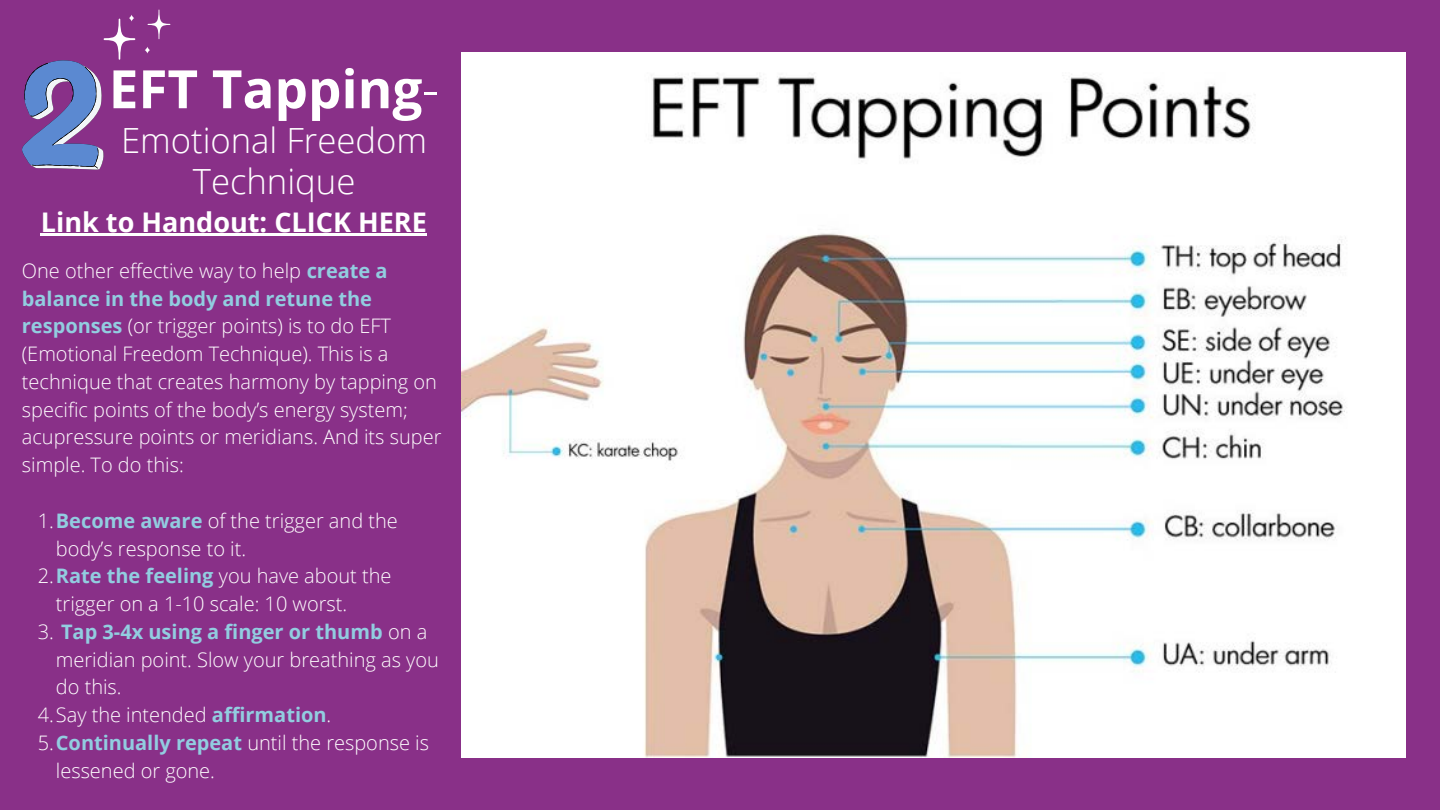
<style>
.page{position:relative;width:1440px;height:810px;background:#893088}
.page>*{position:absolute;margin:0;border:0;box-sizing:border-box;transform-origin:0 0}
.t1{font:700 53px "Open Sans";color:#fff}
.t2{font:300 34.7px/41.1px "Open Sans";color:#fff;text-align:center}
.t3{font:700 27.1px "Open Sans";color:#fff}
.t4{font:300 20px/27.8px "Open Sans";color:#fff}
.t5{font:700 20px "Open Sans";color:#92cde0}
.s1{font-weight:300}
.s2{font-weight:700;color:#92cde0}
.s3{font-weight:300;color:#fff}
</style>
<div class="page">
<svg style="left:148px;top:10px;width:22px;height:29px"></svg>
<svg style="left:145px;top:47px;width:5px;height:6px"></svg>
<img style="left:462px;top:52px;width:943px;height:706px">
<svg style="left:22px;top:15px;width:113px;height:155px"></svg>
<hr style="left:41px;top:233px;width:386px;height:3px;background:#fff">
<h1 class="t1" style="left:109px;top:52px;width:332px">EFT Tapping<span class="s1">-</span></h1>
<h2 class="t2" style="left:121px;top:119px;width:307px">Emotional Freedom<br>Technique</h2>
<h3 class="t3" style="left:41px;top:203px;width:387px">Link to Handout: CLICK HERE</h3>
<p class="t4" style="left:22px;top:256px;width:421px">One other effective way to help <span class="s2">create a balance in the body and retune the responses</span> (or trigger points) is to do EFT (Emotional Freedom Technique). This is a technique that creates harmony by tapping on specific points of the body’s energy system; acupressure points or meridians. And its super simple. To do this:</p>
<p class="t4" style="left:38px;top:506px;width:362px">1.<span class="s2">Become aware</span> of the trigger and the</p>
<p class="t4" style="left:56px;top:534px;width:192px">body’s response to it.</p>
<p class="t4" style="left:38px;top:562px;width:355px">2.<span class="s2">Rate the feeling</span> you have about the</p>
<p class="t4" style="left:56px;top:589px;width:293px">trigger on a 1-10 scale: 10 worst.</p>
<p class="t5" style="left:38px;top:617px;width:391px"><span class="s3">3.</span> Tap 3-4x using a finger or thumb <span class="s3">on a</span></p>
<p class="t4" style="left:56px;top:645px;width:384px">meridian point. Slow your breathing as you</p>
<p class="t4" style="left:56px;top:673px;width:67px">do this.</p>
<p class="t4" style="left:38px;top:700px;width:295px">4.Say the intended <span class="s2">affirmation</span>.</p>
<p class="t4" style="left:38px;top:728px;width:393px">5.<span class="s2">Continually repeat</span> until the response is</p>
<p class="t4" style="left:56px;top:756px;width:161px">lessened or gone.</p>
</div>
